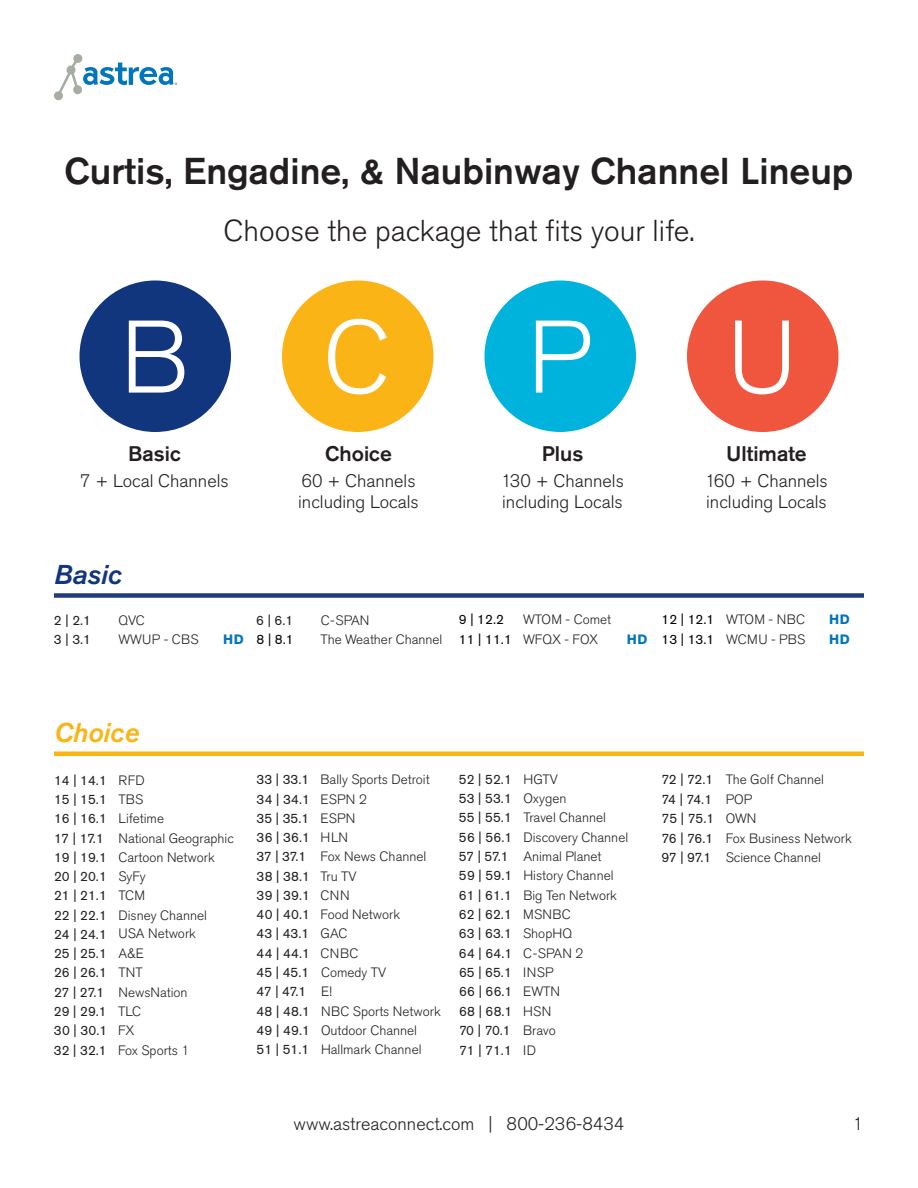
<style>
.page{position:relative;width:918px;height:1188px;background:#fff}
.page>*{position:absolute;margin:0;border:0;box-sizing:border-box;transform-origin:0 0}
.t1{font:300 102px "Akzidenz Grotesk Std";color:#fff}
.t2{font:500 37.05px "Akzidenz Grotesk Std";color:#231f20}
.t3{font:300 30px "Akzidenz Grotesk Std";color:#231f20}
.t4{font:italic 500 27px "Akzidenz Grotesk Std";color:#fbb416}
.t5{font:italic 500 27px "Akzidenz Grotesk Std";color:#11367e}
.t6{font:500 21px "Akzidenz Grotesk Std";color:#231f20}
.t7{font:300 18px/21.6px "Akzidenz Grotesk Std";color:#231f20}
.t8{font:300 13.5px/19.4px "Akzidenz Grotesk Std";color:#231f20}
.t9{font:13.5px/19.4px "Akzidenz Grotesk Std";color:#231f20}
.t10{font:300 13.5px/19.8px "Akzidenz Grotesk Std";letter-spacing:.02em;color:#231f20;text-align:right}
.t11{font:13.5px "Akzidenz Grotesk Std";color:#040503}
.t12{font:700 13.5px/19.8px "Akzidenz Grotesk Std";letter-spacing:.04em;color:#0076be}
.s1{font-weight:400;color:#040503}
.s2{font-weight:400}
.s3{font-weight:300}
</style>
<div class="page">
<div style="left:54px;top:593px;width:810px;height:5px;background:#233b7a"></div>
<hr style="left:54px;top:752px;width:810px;height:4px;background:#fbb416">
<div style="left:282px;top:280px;width:152px;height:152px;background:#fbb416;border-radius:50%"></div>
<div style="left:80px;top:280px;width:151px;height:152px;background:#11367e;border-radius:50%"></div>
<div style="left:484px;top:280px;width:152px;height:152px;background:#00b3dc;border-radius:50%"></div>
<div style="left:687px;top:280px;width:151px;height:152px;background:#f0553e;border-radius:50%"></div>
<svg style="left:54px;top:54px;width:123px;height:46px"></svg>
<h2 class="t2" style="left:64px;top:148px;width:791px">Curtis, Engadine, &amp; Naubinway Channel Lineup</h2>
<h3 class="t3" style="left:224px;top:213px;width:472px">Choose the package that fits your life.</h3>
<h1 class="t1" style="left:121px;top:300px;width:70px">B</h1>
<h1 class="t1" style="left:323px;top:300px;width:70px">C</h1>
<h1 class="t1" style="left:528px;top:300px;width:65px">P</h1>
<h1 class="t1" style="left:727px;top:300px;width:72px">U</h1>
<h3 class="t6" style="left:128px;top:441px;width:54px">Basic</h3>
<h3 class="t7" style="left:80px;top:470px;width:150px">7 + Local Channels</h3>
<h3 class="t6" style="left:325px;top:441px;width:68px">Choice</h3>
<h3 class="t7" style="left:298px;top:470px;width:122px">60 + Channels including Locals</h3>
<h3 class="t6" style="left:542px;top:441px;width:43px">Plus</h3>
<h3 class="t7" style="left:501px;top:470px;width:124px">130 + Channels including Locals</h3>
<h3 class="t6" style="left:726px;top:441px;width:82px">Ultimate</h3>
<h3 class="t7" style="left:705px;top:470px;width:124px">160 + Channels including Locals</h3>
<h3 class="t5" style="left:54px;top:559px;width:69px">Basic</h3>
<p class="t8" style="left:118px;top:611px;width:82px">QVC<br>WWUP - CBS</p>
<p class="t11" style="left:459px;top:611px;width:47px">9 | 12.2</p>
<p class="t8" style="left:523px;top:610px;width:90px">WTOM - Comet</p>
<p class="t9" style="left:54px;top:610px;width:39px">2 | 2.1<br>3 | 3.1</p>
<p class="t9" style="left:256px;top:610px;width:39px">6 | 6.1</p>
<p class="t8" style="left:321px;top:611px;width:50px">C-SPAN</p>
<p class="t11" style="left:257px;top:632px;width:39px">8 | 8.1</p>
<p class="t8" style="left:321px;top:630px;width:279px">The Weather Channel <span class="s1">11 | 11.1</span> WFQX - FOX</p>
<p class="t12" style="left:223px;top:630px;width:22px">HD</p>
<p class="t12" style="left:627px;top:629px;width:22px">HD</p>
<p class="t10" style="left:661px;top:610px;width:145px"><span class="s1">12 | 12.1</span> WTOM - NBC<br>WCMU - PBS</p>
<p class="t11" style="left:661px;top:631px;width:54px">13 | 13.1</p>
<p class="t12" style="left:829px;top:610px;width:22px">HD<br>HD</p>
<h3 class="t4" style="left:54px;top:718px;width:86px">Choice</h3>
<p class="t8" style="left:54px;top:771px;width:181px"><span class="s2">14 | 14.1</span> RFD<br><span class="s2">15 | 15.1</span> TBS<br><span class="s2">16 | 16.1</span> Lifetime<br><span class="s2">17 | 17.1</span> National Geographic<br><span class="s2">19 | 19.1</span> Cartoon Network<br><span class="s2">20 | 20.1</span> SyFy<br><span class="s2">21 | 21.1</span> TCM<br><span class="s2">22 | 22.1</span> Disney Channel<br><span class="s2">24 | 24.1</span> USA Network</p>
<p class="t9" style="left:54px;top:943px;width:137px">25 | 25.1 <span class="s3">A&amp;E<br></span>26 | 26.1 <span class="s3">TNT<br></span>27 | 27.1 <span class="s3">NewsNation<br></span>29 | 29.1 <span class="s3">TLC<br></span>30 | 30.1 <span class="s3">FX<br></span>32 | 32.1 <span class="s3">Fox Sports 1</span></p>
<p class="t8" style="left:257px;top:770px;width:175px"><span class="s2">33 | 33.1</span> Bally Sports Detroit<br><span class="s2">34 | 34.1</span> ESPN 2<br><span class="s2">35 | 35.1</span> ESPN<br><span class="s2">36 | 36.1</span> HLN<br><span class="s2">37 | 37.1</span> Fox News Channel<br><span class="s2">38 | 38.1</span> Tru TV<br><span class="s2">39 | 39.1</span> CNN<br><span class="s2">40 | 40.1</span> Food Network</p>
<p class="t9" style="left:257px;top:943px;width:103px">44 | 44.1 <span class="s3">CNBC</span></p>
<p class="t8" style="left:256px;top:982px;width:186px"><span class="s2">47 | 47.1</span> E!<br><span class="s2">48 | 48.1</span> NBC Sports Network<br><span class="s2">49 | 49.1</span> Outdoor Channel<br><span class="s2">51 | 51.1</span> Hallmark Channel</p>
<p class="t9" style="left:257px;top:924px;width:93px">43 | 43.1 <span class="s3">GAC</span></p>
<p class="t8" style="left:256px;top:963px;width:131px"><span class="s2">45 | 45.1</span> Comedy TV</p>
<p class="t8" style="left:459px;top:770px;width:171px"><span class="s2">52 | 52.1</span> HGTV<br><span class="s2">53 | 53.1</span> Oxygen<br><span class="s2">55 | 55.1</span> Travel Channel<br><span class="s2">56 | 56.1</span> Discovery Channel<br><span class="s2">57 | 57.1</span> Animal Planet<br><span class="s2">59 | 59.1</span> History Channel<br><span class="s2">61 | 61.1</span> Big Ten Network<br><span class="s2">62 | 62.1</span> MSNBC<br><span class="s2">63 | 63.1</span> ShopHQ<br><span class="s2">64 | 64.1</span> C-SPAN 2<br><span class="s2">65 | 65.1</span> INSP<br><span class="s2">66 | 66.1</span> EWTN<br><span class="s2">68 | 68.1</span> HSN<br><span class="s2">70 | 70.1</span> Bravo<br><span class="s2">71 | 71.1</span> ID</p>
<p class="t8" style="left:662px;top:770px;width:164px"><span class="s2">72 | 72.1</span> The Golf Channel</p>
<p class="t8" style="left:662px;top:790px;width:192px"><span class="s2">74 | 74.1</span> POP<br><span class="s2">75 | 75.1</span> OWN<br><span class="s2">76 | 76.1</span> Fox Business Network<br><span class="s2">97 | 97.1</span> Science Channel</p>
<h3 class="t7" style="left:294px;top:1113px;width:332px">www.astreaconnect.com | 800-236-8434</h3>
<h3 class="t7" style="left:853px;top:1113px;width:12px">1</h3>
</div>
